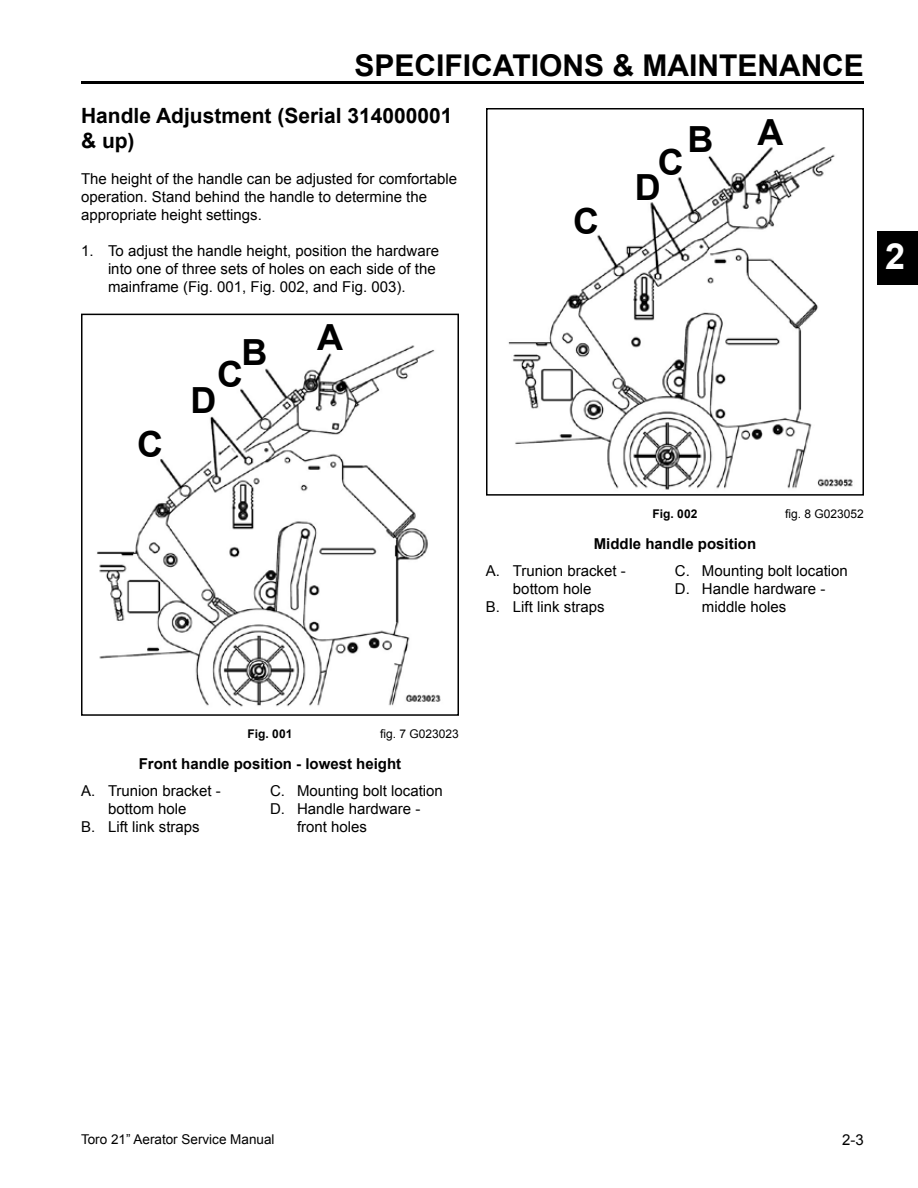
<style>
.page{position:relative;width:918px;height:1188px;background:#fff}
.page>*{position:absolute;margin:0;border:0;box-sizing:border-box;transform-origin:0 0}
.t1{font:700 36px "Arial";color:#000}
.t2{font:700 36px "Arial";color:#fff}
.t3{font:700 30px "Arial";color:#000}
.t4{font:700 21px/25.2px "Arial";color:#000}
.t5{font:15px/18px "Arial";color:#000}
.t6{font:700 15px "Arial";color:#000}
.t7{font:13.5px "Arial";color:#000}
.t8{font:12px "Arial";color:#000}
.t9{font:700 12px "Arial";color:#000}
</style>
<div class="page">
<hr style="left:81px;top:81px;width:783px;height:3px;background:#000">
<div style="left:878px;top:231px;width:40px;height:54px;background:#000"></div>
<img style="left:97px;top:345px;width:344px;height:362px">
<div style="left:81px;top:314px;width:378px;height:402px;border:2px solid #000"></div>
<svg style="left:313px;top:345px;width:35px;height:8px"></svg>
<svg style="left:190px;top:345px;width:79px;height:71px"></svg>
<svg style="left:136px;top:428px;width:29px;height:33px"></svg>
<img style="left:508px;top:147px;width:345px;height:343px">
<div style="left:486px;top:108px;width:378px;height:388px;border:2px solid #000"></div>
<svg style="left:753px;top:147px;width:35px;height:1px"></svg>
<svg style="left:634px;top:147px;width:81px;height:56px"></svg>
<svg style="left:572px;top:204px;width:29px;height:33px"></svg>
<h2 class="t3" style="left:355px;top:45px;width:511px">SPECIFICATIONS &amp; MAINTENANCE</h2>
<h3 class="t4" style="left:81px;top:104px;width:373px">Handle Adjustment (Serial 314000001 &amp; up)</h3>
<p class="t5" style="left:81px;top:170px;width:378px">The height of the handle can be adjusted for comfortable operation. Stand behind the handle to determine the appropriate height settings.</p>
<p class="t5" style="left:108px;top:242px;width:333px;text-indent:-27px">1. To adjust the handle height, position the hardware into one of three sets of holes on each side of the mainframe (Fig. 001, Fig. 002, and Fig. 003).</p>
<h1 class="t1" style="left:137px;top:421px;width:27px">C</h1>
<h1 class="t1" style="left:242px;top:328px;width:27px">B</h1>
<h1 class="t1" style="left:217px;top:350px;width:27px">C</h1>
<h1 class="t1" style="left:191px;top:376px;width:27px">D</h1>
<h1 class="t1" style="left:317px;top:313px;width:27px">A</h1>
<h1 class="t1" style="left:573px;top:197px;width:27px">C</h1>
<h1 class="t1" style="left:658px;top:138px;width:27px">C</h1>
<h1 class="t1" style="left:635px;top:163px;width:27px">D</h1>
<h1 class="t1" style="left:687px;top:112px;width:98px">B A</h1>
<p class="t9" style="left:653px;top:506px;width:46px">Fig. 002</p>
<p class="t8" style="left:785px;top:506px;width:80px">fig. 8 G023052</p>
<p class="t6" style="left:594px;top:534px;width:164px">Middle handle position</p>
<p class="t5" style="left:486px;top:562px;width:141px">A. Trunion bracket -</p>
<p class="t5" style="left:675px;top:562px;width:174px">C. Mounting bolt location</p>
<p class="t5" style="left:513px;top:580px;width:80px">bottom hole</p>
<p class="t5" style="left:675px;top:580px;width:152px">D. Handle hardware -</p>
<p class="t5" style="left:486px;top:598px;width:120px">B. Lift link straps</p>
<p class="t5" style="left:702px;top:598px;width:86px">middle holes</p>
<h1 class="t2" style="left:885px;top:232px;width:22px">2</h1>
<p class="t9" style="left:248px;top:726px;width:46px">Fig. 001</p>
<p class="t8" style="left:380px;top:726px;width:80px">fig. 7 G023023</p>
<p class="t6" style="left:139px;top:754px;width:264px">Front handle position - lowest height</p>
<p class="t5" style="left:81px;top:782px;width:141px">A. Trunion bracket -</p>
<p class="t5" style="left:270px;top:782px;width:174px">C. Mounting bolt location</p>
<p class="t5" style="left:108px;top:800px;width:80px">bottom hole</p>
<p class="t5" style="left:270px;top:800px;width:152px">D. Handle hardware -</p>
<p class="t5" style="left:81px;top:818px;width:120px">B. Lift link straps</p>
<p class="t5" style="left:297px;top:818px;width:72px">front holes</p>
<p class="t7" style="left:81px;top:1130px;width:195px">Toro 21” Aerator Service Manual</p>
<p class="t5" style="left:842px;top:1131px;width:23px">2-3</p>
</div>
